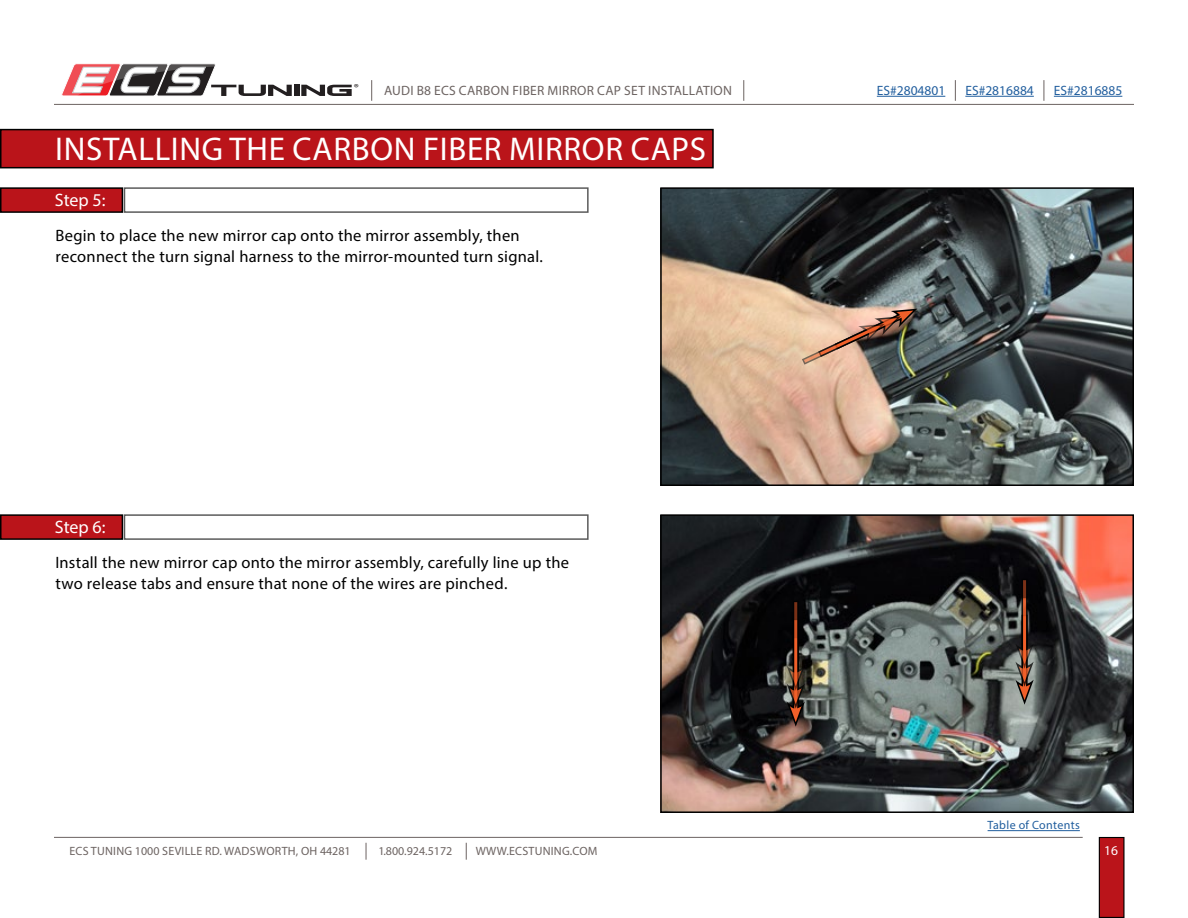
<style>
.page{position:relative;width:1188px;height:918px;background:#fff}
.page>*{position:absolute;margin:0;border:0;box-sizing:border-box;transform-origin:0 0}
.t1{font:33px "Myriad Pro";letter-spacing:.02em;color:#fff}
.t2{font:18px "Myriad Pro";letter-spacing:-.005em;color:#fff}
.t3{font:16.5px/21px "Myriad Pro";letter-spacing:.015em;color:#000}
.t4{font:13.5px "Myriad Pro";letter-spacing:.02em;color:#6c6361}
.t5{font:13.5px "Myriad Pro";color:#215e9e}
.t6{font:13.5px "Myriad Pro";color:#fff}
.t7{font:12px "Myriad Pro";letter-spacing:.02em;color:#6c6361}
.t8{font:12px "Myriad Pro";letter-spacing:.025em;color:#215e9e}
.t9{font:12px "Myriad Pro";color:#6c6361}
.t10{font:10.2px "Myriad";color:#231f20;scale:1.19 1}
</style>
<div class="page">
<div style="left:1099px;top:838px;width:25px;height:79px;background:#ba141a"></div>
<div style="left:1099px;top:837px;width:26px;height:81px;border:1px solid #000"></div>
<hr style="left:54px;top:837px;width:1029px;height:1px;background:#6c6361">
<svg style="left:366px;top:843px;width:1px;height:17px"></svg>
<svg style="left:466px;top:843px;width:1px;height:17px"></svg>
<hr style="left:54px;top:104px;width:1080px;height:1px;background:#6c6361">
<svg style="left:371px;top:80px;width:1px;height:21px"></svg>
<svg style="left:743px;top:80px;width:1px;height:21px"></svg>
<svg style="left:301px;top:85px;width:51px;height:11px"></svg>
<div style="left:294px;top:85px;width:5px;height:11px;background:#231f20"></div>
<svg style="left:61px;top:63px;width:231px;height:33px"></svg>
<svg style="left:1044px;top:80px;width:1px;height:21px"></svg>
<hr style="left:877px;top:96px;width:68px;height:1px;background:#215e9e">
<hr style="left:965px;top:96px;width:69px;height:1px;background:#215e9e">
<hr style="left:1054px;top:96px;width:68px;height:1px;background:#215e9e">
<hr style="left:988px;top:830px;width:92px;height:1px;background:#215e9e">
<svg style="left:955px;top:80px;width:1px;height:21px"></svg>
<img style="left:663px;top:190px;width:468px;height:293px">
<div style="left:660px;top:187px;width:474px;height:299px;border:2px solid #000"></div>
<img style="left:663px;top:517px;width:468px;height:293px">
<div style="left:660px;top:514px;width:474px;height:299px;border:2px solid #000"></div>
<div style="left:1px;top:188px;width:121px;height:24px;background:#ba141a"></div>
<div style="left:0;top:187px;width:123px;height:26px;border:2px solid #000"></div>
<div style="left:1px;top:515px;width:121px;height:24px;background:#ba141a"></div>
<div style="left:0;top:514px;width:123px;height:26px;border:2px solid #000"></div>
<div style="left:1px;top:130px;width:712px;height:38px;background:#ba141a"></div>
<div style="left:0;top:129px;width:714px;height:39px;border:2px solid #000"></div>
<img style="left:795px;top:307px;width:122px;height:63px">
<svg style="left:793px;top:601px;width:6px;height:65px"></svg>
<hr style="left:794px;top:602px;width:3px;height:74px;background:#f15f29">
<svg style="left:787px;top:666px;width:18px;height:61px"></svg>
<div style="left:1022px;top:579px;width:6px;height:75px;background:#110704"></div>
<hr style="left:1023px;top:580px;width:3px;height:74px;background:#f15f29">
<svg style="left:1015px;top:644px;width:19px;height:61px"></svg>
<p class="t10" style="left:354px;top:81px;width:6px">®</p>
<p class="t4" style="left:384px;top:82px;width:349px">AUDI B8 ECS CARBON FIBER MIRROR CAP SET INSTALLATION</p>
<p class="t5" style="left:877px;top:82px;width:70px">ES#2804801</p>
<p class="t5" style="left:965px;top:82px;width:70px">ES#2816884</p>
<p class="t5" style="left:1054px;top:82px;width:70px">ES#2816885</p>
<h1 class="t1" style="left:55px;top:128px;width:652px">INSTALLING THE CARBON FIBER MIRROR CAPS</h1>
<p class="t2" style="left:55px;top:189px;width:52px">Step 5:</p>
<p class="t3" style="left:55px;top:224px;width:489px">Begin to place the new mirror cap onto the mirror assembly, then reconnect the turn signal harness to the mirror-mounted turn signal.</p>
<p class="t2" style="left:55px;top:516px;width:52px">Step 6:</p>
<p class="t3" style="left:55px;top:551px;width:515px">Install the new mirror cap onto the mirror assembly, carefully line up the two release tabs and ensure that none of the wires are pinched.</p>
<p class="t8" style="left:988px;top:818px;width:94px">Table of Contents</p>
<p class="t7" style="left:69px;top:844px;width:283px">ECS TUNING 1000 SEVILLE RD. WADSWORTH, OH 44281</p>
<p class="t9" style="left:378px;top:844px;width:75px">1.800.924.5172</p>
<p class="t7" style="left:476px;top:844px;width:123px">WWW.ECSTUNING.COM</p>
<p class="t6" style="left:1104px;top:842px;width:15px">16</p>
</div>
